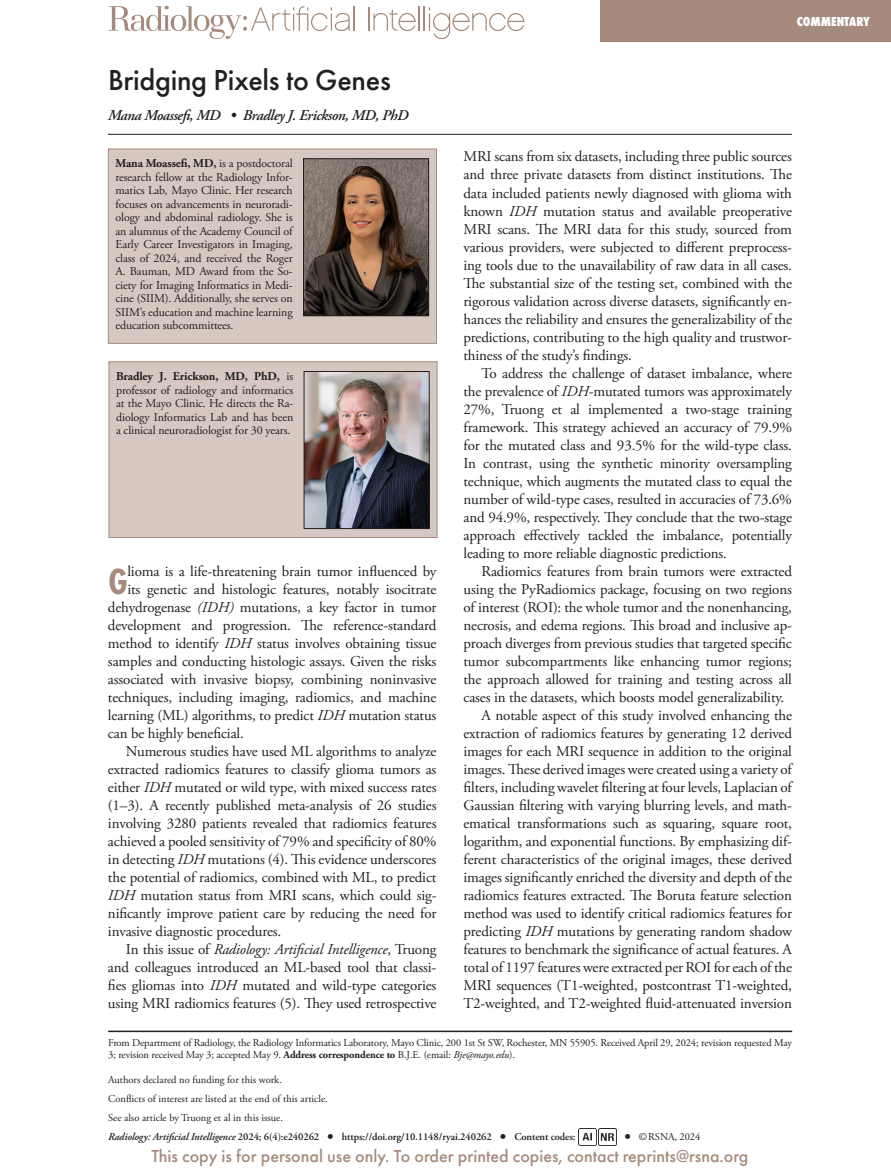
<style>
.page{position:relative;width:891px;height:1175px;background:#fff}
.page>*{position:absolute;margin:0;border:0;box-sizing:border-box;transform-origin:0 0}
.t1{font:700 37.8px "Futura PT Cond";color:#a68b7d}
.t2{font:500 30px "Futura PT";letter-spacing:-.01em;color:#231f20}
.t3{font:500 18px "Futura PT";color:#a68b7d}
.t4{font:15px/18px "Adobe Garamond Pro";letter-spacing:-.01em;color:#231f20;text-align:justify}
.t5{font:italic 15px "Adobe Garamond Pro";letter-spacing:-.01em;color:#231f20}
.t6{font:italic 600 15px "Adobe Garamond Pro";letter-spacing:-.03em;color:#231f20}
.t7{font:800 13.5px "Futura PT Cond";color:#fff}
.t8{font:12px/13.5px "Adobe Garamond Pro";letter-spacing:-.01em;color:#231f20;text-align:justify}
.t9{font:10.5px/18.8px "Adobe Garamond Pro";letter-spacing:-.01em;color:#231f20}
.t10{font:600 10.5px "Adobe Garamond Pro";letter-spacing:-.01em;color:#231f20}
.s1{font-weight:700}
.s2{font-style:italic}
.s3{font-style:normal}
.s4{font-size:16.5px}
.s5{font-weight:600;font-size:16.5px}
</style>
<div class="page">
<div style="left:600px;top:0;width:291px;height:42px;background:#a68b7d"></div>
<hr style="left:108px;top:134px;width:684px;height:1px;background:#231f20">
<hr style="left:108px;top:1030px;width:684px;height:2px;background:#231f20">
<img style="left:578px;top:1128px;width:18px;height:17px">
<img style="left:598px;top:1128px;width:18px;height:17px">
<div style="left:108px;top:149px;width:329px;height:194px;background:#d6c8c1;border:1px solid #a68b7d"></div>
<img style="left:305px;top:160px;width:122px;height:154px">
<div style="left:303px;top:158px;width:126px;height:158px;border:1px solid #231f20"></div>
<svg style="left:369px;top:7px;width:47px;height:24px"></svg>
<hr style="left:418px;top:6px;width:2px;height:25px;background:#a68b7d">
<svg style="left:424px;top:6px;width:100px;height:33px"></svg>
<svg style="left:109px;top:6px;width:246px;height:33px"></svg>
<div style="left:109px;top:361px;width:328px;height:177px;background:#d6c8c1;border:1px solid #a68b7d"></div>
<img style="left:306px;top:373px;width:121px;height:154px">
<div style="left:304px;top:371px;width:125px;height:158px;border:1px solid #231f20"></div>
<h2 class="t2" style="left:108px;top:62px;width:284px">Bridging Pixels to Genes</h2>
<p class="t6" style="left:108px;top:107px;width:302px">Mana Moassefi, MD • Bradley J. Erickson, MD, PhD</p>
<p class="t8" style="left:115px;top:157px;width:179px"><span class="s1">Mana Moassefi, MD,</span> is a postdoctoral research fellow at the Radiology Infor&shy;matics Lab, Mayo Clinic. Her research focuses on advancements in neuroradi&shy;ology and abdominal radiology. She is an alumnus of the Academy Council of Early Career Investigators in Imaging, class of 2024, and received the Roger A. Bauman, MD Award from the So&shy;ciety for Imaging Informatics in Medi&shy;cine (SIIM). Additionally, she serves on SIIM’s education and machine learning education subcommittees.</p>
<p class="t8" style="left:116px;top:370px;width:179px"><span class="s1">Bradley J. Erickson, MD, PhD,</span> is professor of radiology and informatics at the Mayo Clinic. He directs the Ra&shy;diology Informatics Lab and has been a clinical neuroradiologist for 30 years.</p>
<h1 class="t1" style="left:108px;top:559px;width:21px">G</h1>
<p class="t4" style="left:127px;top:562px;width:311px">lioma is a life-threatening brain tumor influenced by</p>
<p class="t4" style="left:127px;top:580px;width:311px">its genetic and histologic features, notably isocitrate</p>
<p class="t4" style="left:108px;top:598px;width:330px">dehydrogenase <span class="s2">(IDH)</span> mutations, a key factor in tumor</p>
<p class="t4" style="left:108px;top:616px;width:330px">development and progression. The reference-standard</p>
<p class="t4" style="left:108px;top:634px;width:330px">method to identify <span class="s2">IDH</span> status involves obtaining tissue</p>
<p class="t4" style="left:108px;top:652px;width:330px">samples and conducting histologic assays. Given the risks</p>
<p class="t4" style="left:108px;top:670px;width:330px">associated with invasive biopsy, combining noninvasive</p>
<p class="t4" style="left:108px;top:688px;width:330px">techniques, including imaging, radiomics, and machine</p>
<p class="t4" style="left:108px;top:706px;width:330px">learning (ML) algorithms, to predict <span class="s2">IDH</span> mutation status</p>
<p class="t4" style="left:108px;top:724px;width:137px">can be highly beneficial.</p>
<p class="t4" style="left:126px;top:742px;width:312px">Numerous studies have used ML algorithms to analyze</p>
<p class="t4" style="left:108px;top:760px;width:330px">extracted radiomics features to classify glioma tumors as</p>
<p class="t4" style="left:108px;top:778px;width:330px">either <span class="s2">IDH</span> mutated or wild type, with mixed success rates</p>
<p class="t4" style="left:108px;top:796px;width:330px">(1–3). A recently published meta-analysis of 26 studies</p>
<p class="t4" style="left:108px;top:814px;width:330px">involving 3280 patients revealed that radiomics features</p>
<p class="t4" style="left:108px;top:832px;width:330px">achieved a pooled sensitivity of 79% and specificity of 80%</p>
<p class="t4" style="left:108px;top:850px;width:330px">in detecting <span class="s2">IDH</span> mutations (4). This evidence underscores</p>
<p class="t4" style="left:108px;top:868px;width:330px">the potential of radiomics, combined with ML, to predict</p>
<p class="t4" style="left:108px;top:886px;width:330px"><span class="s2">IDH</span> mutation status from MRI scans, which could sig-</p>
<p class="t4" style="left:108px;top:904px;width:330px">nificantly improve patient care by reducing the need for</p>
<p class="t4" style="left:108px;top:922px;width:175px">invasive diagnostic procedures.</p>
<p class="t5" style="left:126px;top:940px;width:312px"><span class="s3">In this issue of</span> Radiology: Artificial Intelligence<span class="s3">, Truong</span></p>
<p class="t4" style="left:108px;top:958px;width:330px">and colleagues introduced an ML-based tool that classi-</p>
<p class="t4" style="left:108px;top:976px;width:330px">fies gliomas into <span class="s2">IDH</span> mutated and wild-type categories</p>
<p class="t4" style="left:108px;top:994px;width:330px">using MRI radiomics features (5). They used retrospective</p>
<p class="t7" style="left:797px;top:14px;width:75px">COMMENTARY</p>
<p class="t4" style="left:463px;top:148px;width:330px">MRI scans from six datasets, including three public sources and three private datasets from distinct institutions. The data included patients newly diagnosed with glioma with known <span class="s2">IDH</span> mutation status and available preoperative MRI scans. The MRI data for this study, sourced from various providers, were subjected to different preprocess&shy;ing tools due to the unavailability of raw data in all cases.<br>The substantial size of the testing set, combined with the rigorous validation across diverse datasets, significantly en&shy;hances the reliability and ensures the generalizability of the predictions, contributing to the high quality and trustwor&shy;thiness of the study’s findings.</p>
<p class="t4" style="left:463px;top:364px;width:330px;text-indent:18px">To address the challenge of dataset imbalance, where the prevalence of <span class="s2">IDH</span>-mutated tumors was approximately 27%, Truong et al implemented a two-stage training framework. This strategy achieved an accuracy of 79.9% for the mutated class and 93.5% for the wild-type class.<br>In contrast, using the synthetic minority oversampling technique, which augments the mutated class to equal the number of wild-type cases, resulted in accuracies of 73.6% and 94.9%, respectively. They conclude that the two-stage approach effectively tackled the imbalance, potentially leading to more reliable diagnostic predictions.</p>
<p class="t4" style="left:481px;top:562px;width:312px">Radiomics features from brain tumors were extracted</p>
<p class="t4" style="left:463px;top:580px;width:330px">using the PyRadiomics package, focusing on two regions</p>
<p class="t4" style="left:463px;top:598px;width:330px">of interest (ROI): the whole tumor and the nonenhancing,</p>
<p class="t4" style="left:463px;top:616px;width:330px">necrosis, and edema regions. This broad and inclusive ap-</p>
<p class="t4" style="left:463px;top:634px;width:330px">proach diverges from previous studies that targeted specific</p>
<p class="t4" style="left:463px;top:652px;width:330px">tumor subcompartments like enhancing tumor regions;</p>
<p class="t4" style="left:463px;top:670px;width:330px">the approach allowed for training and testing across all</p>
<p class="t4" style="left:463px;top:688px;width:322px">cases in the datasets, which boosts model generalizability.</p>
<p class="t4" style="left:481px;top:706px;width:312px">A notable aspect of this study involved enhancing the</p>
<p class="t4" style="left:463px;top:724px;width:330px">extraction of radiomics features by generating 12 derived</p>
<p class="t4" style="left:463px;top:742px;width:330px">images for each MRI sequence in addition to the original</p>
<p class="t4" style="left:463px;top:760px;width:330px">images. These derived images were created using a variety of</p>
<p class="t4" style="left:463px;top:778px;width:330px">filters, including wavelet filtering at four levels, Laplacian of</p>
<p class="t4" style="left:463px;top:796px;width:330px">Gaussian filtering with varying blurring levels, and math-</p>
<p class="t4" style="left:463px;top:814px;width:330px">ematical transformations such as squaring, square root,</p>
<p class="t4" style="left:463px;top:832px;width:330px">logarithm, and exponential functions. By emphasizing dif-</p>
<p class="t4" style="left:463px;top:850px;width:330px">ferent characteristics of the original images, these derived</p>
<p class="t4" style="left:463px;top:868px;width:330px">images significantly enriched the diversity and depth of the</p>
<p class="t4" style="left:463px;top:886px;width:330px">radiomics features extracted. The Boruta feature selection</p>
<p class="t4" style="left:463px;top:904px;width:330px">method was used to identify critical radiomics features for</p>
<p class="t4" style="left:463px;top:922px;width:330px">predicting <span class="s2">IDH</span> mutations by generating random shadow</p>
<p class="t4" style="left:463px;top:940px;width:330px">features to benchmark the significance of actual features. A</p>
<p class="t4" style="left:463px;top:958px;width:330px">total of 1197 features were extracted per ROI for each of the</p>
<p class="t4" style="left:463px;top:976px;width:330px">MRI sequences (T1-weighted, postcontrast T1-weighted,</p>
<p class="t4" style="left:463px;top:994px;width:330px">T2-weighted, and T2-weighted fluid-attenuated inversion</p>
<p class="t9" style="left:108px;top:1036px;width:685px;line-height:12.8px">From Department of Radiology, the Radiology Informatics Laboratory, Mayo Clinic, 200 1st St SW, Rochester, MN 55905. Received April 29, 2024; revision requested May<br>3; revision received May 3; accepted May 9. <span class="s1">Address correspondence to</span> B.J.E. (email: <span class="s2">Bje@mayo.edu</span>).</p>
<p class="t9" style="left:108px;top:1070px;width:221px">Authors declared no funding for this work.<br>Conflicts of interest are listed at the end of this article.<br>See also article by Truong et al in this issue.</p>
<p class="t10" style="left:108px;top:1131px;width:469px"><span class="s2">Radiology: Artificial Intelligence</span> 2024; 6(4):e240262 <span class="s4">•</span> https://doi.org/10.1148/ryai.240262 <span class="s4">•</span> Content codes:</p>
<p class="t9" style="left:624px;top:1128px;width:77px"><span class="s5">•</span> ©RSNA, 2024</p>
<p class="t3" style="left:152px;top:1145px;width:598px">This copy is for personal use only. To order printed copies, contact reprints@rsna.org</p>
</div>
